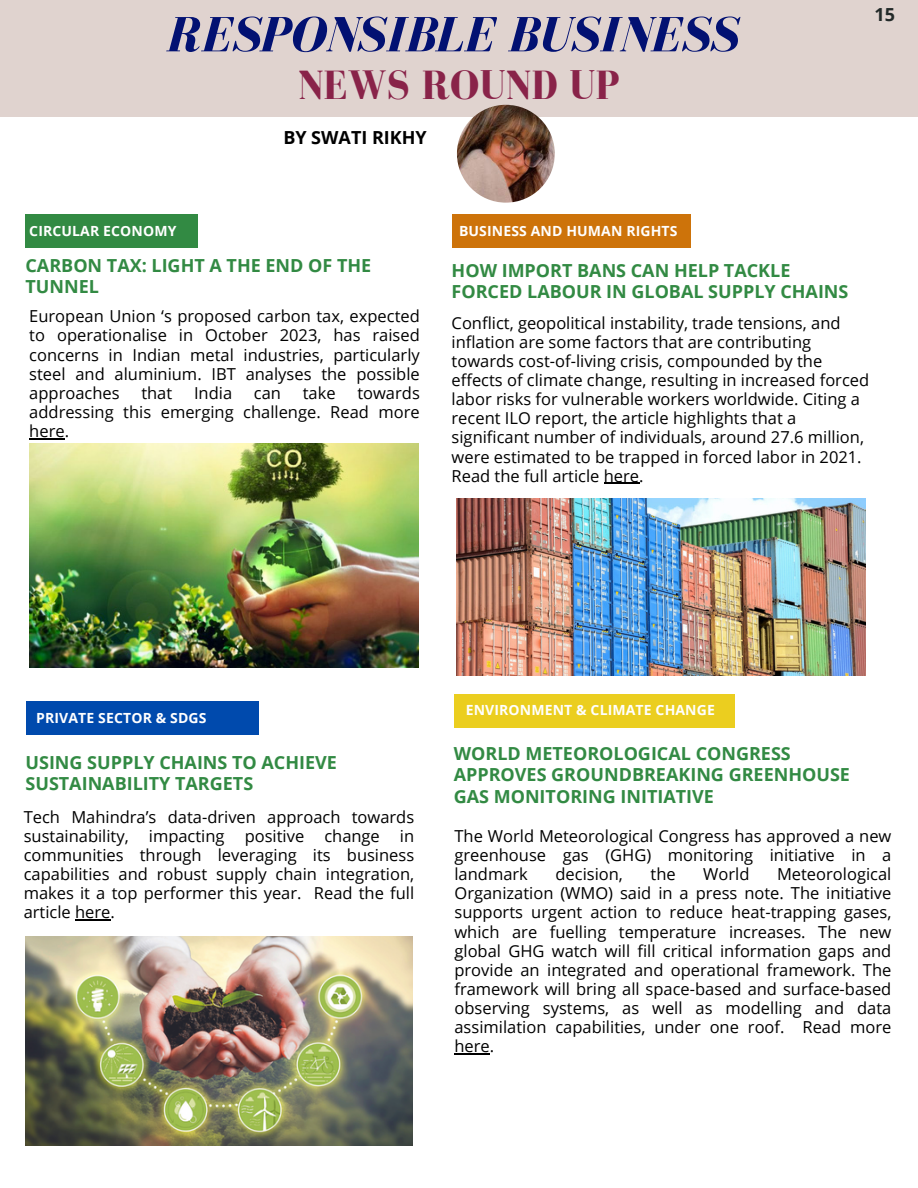
<style>
.page{position:relative;width:918px;height:1188px;background:#fff}
.page>*{position:absolute;margin:0;border:0;box-sizing:border-box;transform-origin:0 0}
.t1{font:italic 700 51px "Bodoni FLF";color:#021172}
.t2{font:700 42px "Bodoni FLF";color:#892349}
.t3{font:700 18px/21.3px "Open Sans";color:#328a43}
.t4{font:700 18px "Open Sans";color:#000}
.t5{font:700 18px "Open Sans";color:#232a29}
.t6{font:16.5px/19.2px "Open Sans";color:#000;text-align:justify}
.t7{font:700 13.95px "Open Sans";letter-spacing:.01em;color:#fff}
</style>
<div class="page">
<div style="left:452px;top:215px;width:239px;height:33px;background:#cd730a"></div>
<div style="left:0;top:0;width:918px;height:117px;background:#e0d3cf"></div>
<img style="left:457px;top:105px;width:98px;height:98px;border-radius:50%">
<div style="left:26px;top:215px;width:172px;height:33px;background:#328a43"></div>
<div style="left:26px;top:702px;width:232px;height:33px;background:#004aad"></div>
<div style="left:454px;top:694px;width:281px;height:33px;background:#ebce1f"></div>
<img style="left:29px;top:444px;width:390px;height:224px">
<img style="left:26px;top:936px;width:387px;height:209px">
<img style="left:457px;top:498px;width:408px;height:177px">
<hr style="left:29px;top:438px;width:36px;height:1px;background:#000">
<hr style="left:604px;top:483px;width:35px;height:1px;background:#000">
<hr style="left:75px;top:919px;width:36px;height:1px;background:#000">
<hr style="left:454px;top:1053px;width:36px;height:2px;background:#000">
<p class="t1" style="left:167px;top:7px;width:572px">RESPONSIBLE BUSINESS</p>
<p class="t2" style="left:298px;top:62px;width:323px">NEWS ROUND UP</p>
<p class="t4" style="left:283px;top:125px;width:145px">BY SWATI RIKHY</p>
<p class="t5" style="left:875px;top:2px;width:22px">15</p>
<p class="t7" style="left:29px;top:221px;width:149px">CIRCULAR ECONOMY</p>
<p class="t3" style="left:26px;top:254px;width:347px">CARBON TAX: LIGHT A THE END OF THE<br>TUNNEL</p>
<p class="t7" style="left:459px;top:221px;width:220px">BUSINESS AND HUMAN RIGHTS</p>
<p class="t3" style="left:452px;top:259px;width:398px">HOW IMPORT BANS CAN HELP TACKLE<br>FORCED LABOUR IN GLOBAL SUPPLY CHAINS</p>
<p class="t6" style="left:29px;top:306px;width:392px">European Union ‘s proposed carbon tax, expected to operationalise in October 2023, has raised concerns in Indian metal industries, particularly steel and aluminium. IBT analyses the possible approaches</p>
<p class="t6" style="left:29px;top:383px;width:392px;text-indent:328px">towards addressing this emerging challenge. Read more here.</p>
<p class="t6" style="left:141px;top:383px;width:32px">that</p>
<p class="t6" style="left:194px;top:383px;width:40px">India</p>
<p class="t6" style="left:254px;top:383px;width:29px">can</p>
<p class="t6" style="left:303px;top:383px;width:34px">take</p>
<p class="t6" style="left:452px;top:313px;width:419px;text-align:left">Conflict, geopolitical instability, trade tensions, and inflation are some factors that are contributing towards cost-of-living crisis, compounded by the effects of climate change, resulting in increased forced labor risks for vulnerable workers worldwide. Citing a recent ILO report, the article highlights that a significant number of individuals, around 27.6 million, were estimated to be trapped in forced labor in 2021.<br>Read the full article here.</p>
<p class="t7" style="left:36px;top:708px;width:172px">PRIVATE SECTOR &amp; SDGS</p>
<p class="t3" style="left:26px;top:751px;width:313px">USING SUPPLY CHAINS TO ACHIEVE<br>SUSTAINABILITY TARGETS</p>
<p class="t6" style="left:24px;top:807px;width:392px">Tech Mahindra’s data-driven approach towards sustainability, impacting positive change in communities through leveraging its business capabilities and robust supply chain integration, makes it a top performer this year. Read the full article here.</p>
<p class="t7" style="left:466px;top:700px;width:251px">ENVIRONMENT &amp; CLIMATE CHANGE</p>
<p class="t3" style="left:454px;top:742px;width:398px">WORLD METEOROLOGICAL CONGRESS<br>APPROVES GROUNDBREAKING GREENHOUSE<br>GAS MONITORING INITIATIVE</p>
<p class="t6" style="left:454px;top:826px;width:438px">The World Meteorological Congress has approved a new greenhouse gas (GHG) monitoring initiative in a landmark</p>
<p class="t6" style="left:454px;top:864px;width:438px;text-indent:323px">Meteorological Organization (WMO) said in a press note. The initiative supports urgent action to reduce heat-trapping gases, which are fuelling temperature increases. The new global GHG watch will fill critical information gaps and provide an integrated and operational framework. The framework will bring all space-based and surface-based observing systems, as well as modelling and data assimilation capabilities, under one roof. Read more here.</p>
<p class="t6" style="left:555px;top:864px;width:69px">decision,</p>
<p class="t6" style="left:651px;top:864px;width:27px">the</p>
<p class="t6" style="left:703px;top:864px;width:48px">World</p>
</div>
